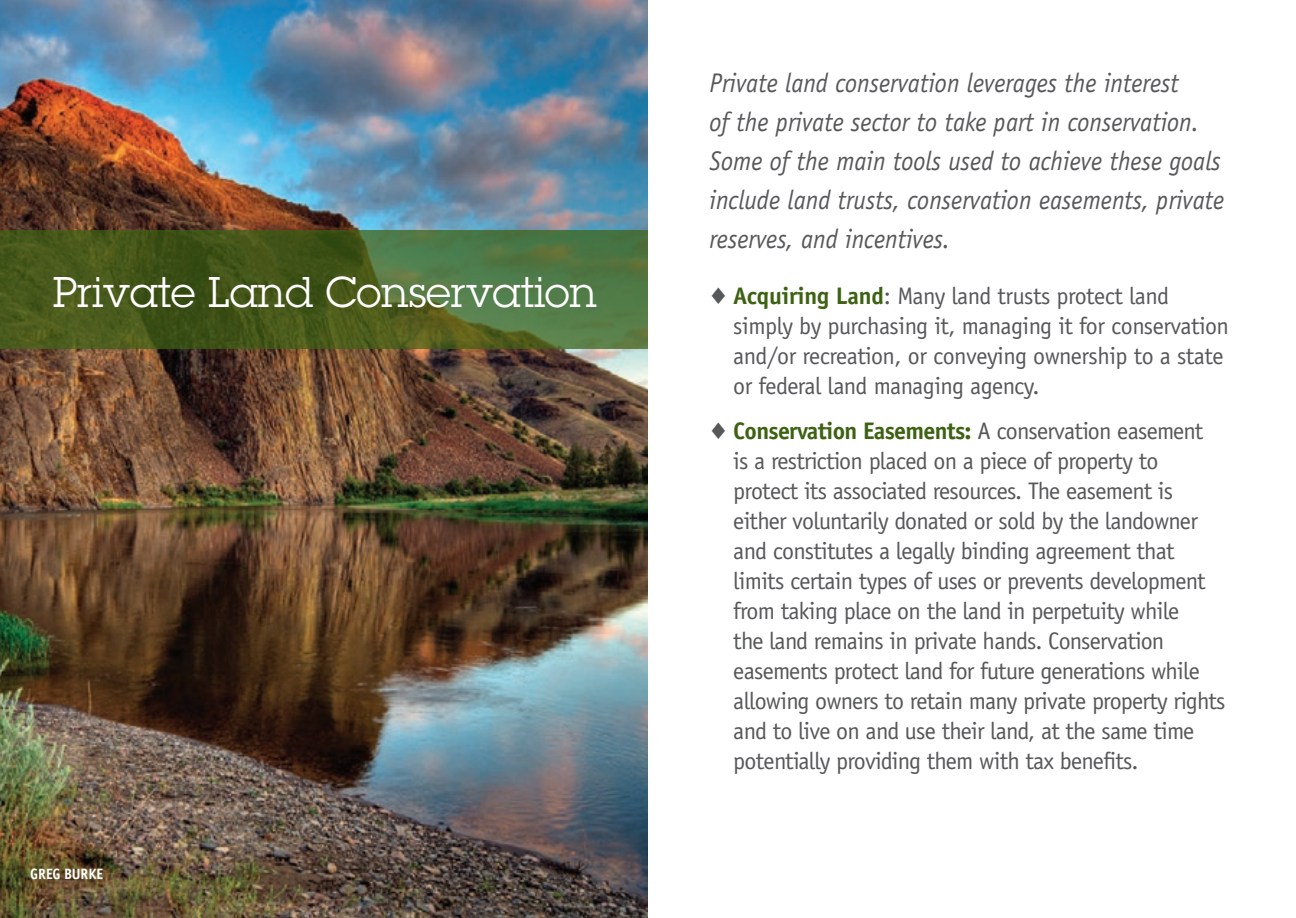
<style>
.page{position:relative;width:1296px;height:918px;background:#fff}
.page>*{position:absolute;margin:0;border:0;box-sizing:border-box;transform-origin:0 0}
.headline_regular{font:42px "Lubalin Graph";color:#fff}
.BODY_gray{font:italic 27px/39px "Officina Sans";color:#57585a;scale:.93 1}
.t1{font:24px/30px "Officina Sans";letter-spacing:-.03em;color:#57585a}
.PHOTO_credit_reverse{font:700 15px "Officina Sans";color:#fff;scale:.93 1}
.s1{font-weight:700;color:#3d6213}
</style>
<div class="page">
<img style="left:0;top:0;width:648px;height:918px">
<svg style="left:0;top:231px;width:648px;height:118px;background:#4a6329"></svg>
<p class="headline_regular" style="left:53px;top:266px;width:546px">Private Land Conservation</p>
<p class="PHOTO_credit_reverse" style="left:30px;top:865px;width:80px">GREG BURKE</p>
<p class="BODY_gray" style="left:710px;top:64px;width:555px">Private land conservation leverages the interest<br>of the private sector to take part in conservation.<br>Some of the main tools used to achieve these goals include land trusts, conservation easements, private reserves, and incentives.</p>
<p class="t1" style="left:733px;top:281px;width:497px;text-indent:-24px">♦ <span class="s1">Acquiring Land</span>: Many land trusts protect land simply by purchasing it, managing it for conservation and/or recreation, or conveying ownership to a state or federal land managing agency.</p>
<p class="t1" style="left:733px;top:416px;width:494px;text-indent:-24px">♦ <span class="s1">Conservation Easements:</span> A conservation easement<br>is a restriction placed on a piece of property to protect its associated resources. The easement is either voluntarily donated or sold by the landowner and constitutes a legally binding agreement that limits certain types of uses or prevents development from taking place on the land in perpetuity while<br>the land remains in private hands. Conservation easements protect land for future generations while allowing owners to retain many private property rights and to live on and use their land, at the same time potentially providing them with tax benefits.</p>
</div>
